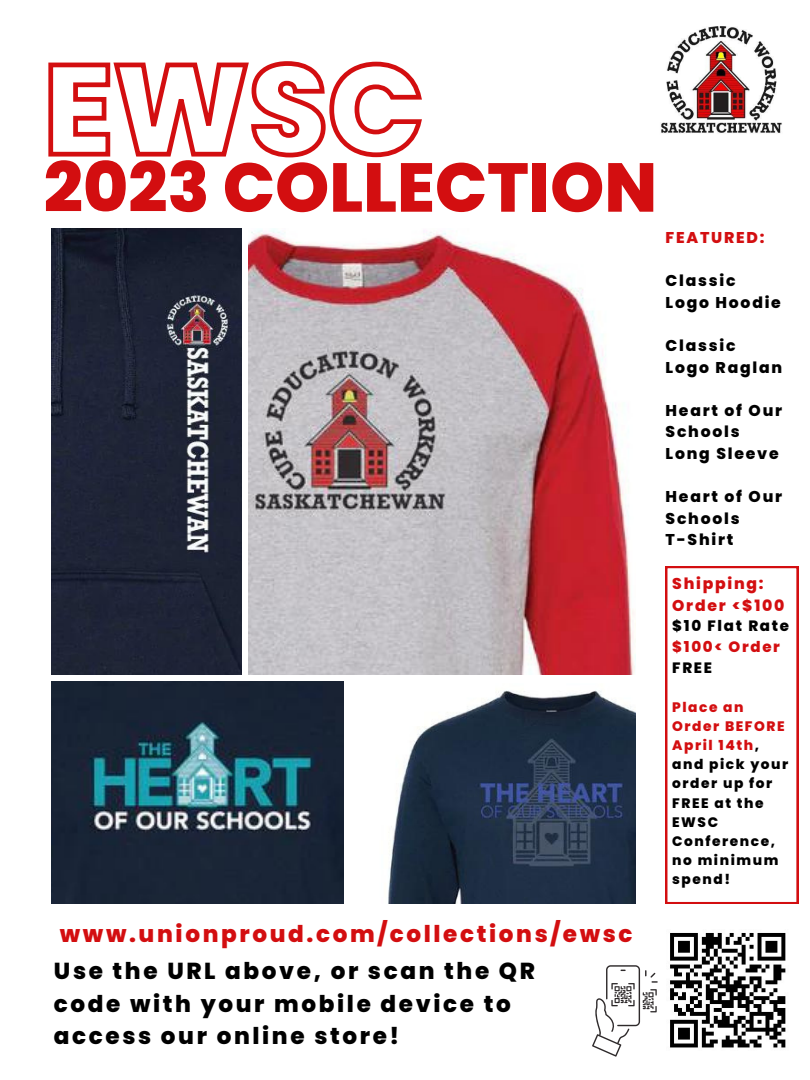
<style>
.page{position:relative;width:810px;height:1080px;background:#fff}
.page>*{position:absolute;margin:0;border:0;box-sizing:border-box;transform-origin:0 0}
.t1{font:800 69px "Poppins";color:#d30e10}
.t2{font:800 23.12px/32.4px "Poppins";letter-spacing:.115em;color:#000}
.t3{font:800 23.12px "Poppins";letter-spacing:.115em;color:#d30e10}
.t4{font:800 15.62px/21.6px "Poppins";letter-spacing:.115em;color:#000}
.t5{font:800 15.62px/21.6px "Poppins";letter-spacing:.115em;color:#d30e10}
.t6{font:800 15px "Poppins";letter-spacing:.115em;color:#000}
.t7{font:800 15px "Poppins";letter-spacing:.115em;color:#d30e10}
.t8{font:800 13.75px/19.2px "Poppins";letter-spacing:.115em;color:#000}
.s1{color:#d30e10}
</style>
<div class="page">
<img style="left:660px;top:26px;width:122px;height:108px">
<img style="left:670px;top:932px;width:116px;height:116px">
<img style="left:51px;top:229px;width:191px;height:445px">
<img style="left:249px;top:229px;width:387px;height:445px">
<img style="left:51px;top:681px;width:293px;height:223px">
<img style="left:388px;top:690px;width:248px;height:214px">
<svg style="left:592px;top:965px;width:66px;height:92px"></svg>
<svg style="left:666px;top:566px;width:132px;height:338px"></svg>
<svg style="left:48px;top:61px;width:374px;height:97px"></svg>
<h1 class="t1" style="left:44px;top:139px;width:615px">2023 COLLECTION</h1>
<p class="t5" style="left:666px;top:227px;width:100px">FEATURED:</p>
<p class="t4" style="left:666px;top:270px;width:117px">Classic<br>Logo Hoodie</p>
<p class="t4" style="left:666px;top:335px;width:118px">Classic<br>Logo Raglan</p>
<p class="t4" style="left:666px;top:400px;width:118px">Heart of Our<br>Schools<br>Long Sleeve</p>
<p class="t4" style="left:666px;top:486px;width:118px">Heart of Our<br>Schools<br>T-Shirt</p>
<p class="t5" style="left:672px;top:573px;width:114px">Shipping:<br>Order &lt;$100</p>
<p class="t6" style="left:672px;top:616px;width:118px">$10 Flat Rate</p>
<p class="t7" style="left:672px;top:636px;width:109px">$100&lt; Order</p>
<p class="t6" style="left:672px;top:657px;width:41px">FREE</p>
<p class="t8" style="left:672px;top:697px;width:118px"><span class="s1">Place an<br>Order BEFORE<br>April 14th</span>, and pick your order up for<br>FREE at the<br>EWSC<br>Conference, no minimum spend!</p>
<h2 class="t3" style="left:60px;top:918px;width:574px">www.unionproud.com/collections/ewsc</h2>
<h2 class="t2" style="left:54px;top:955px;width:483px">Use the URL above, or scan the QR code with your mobile device to access our online store!</h2>
</div>
